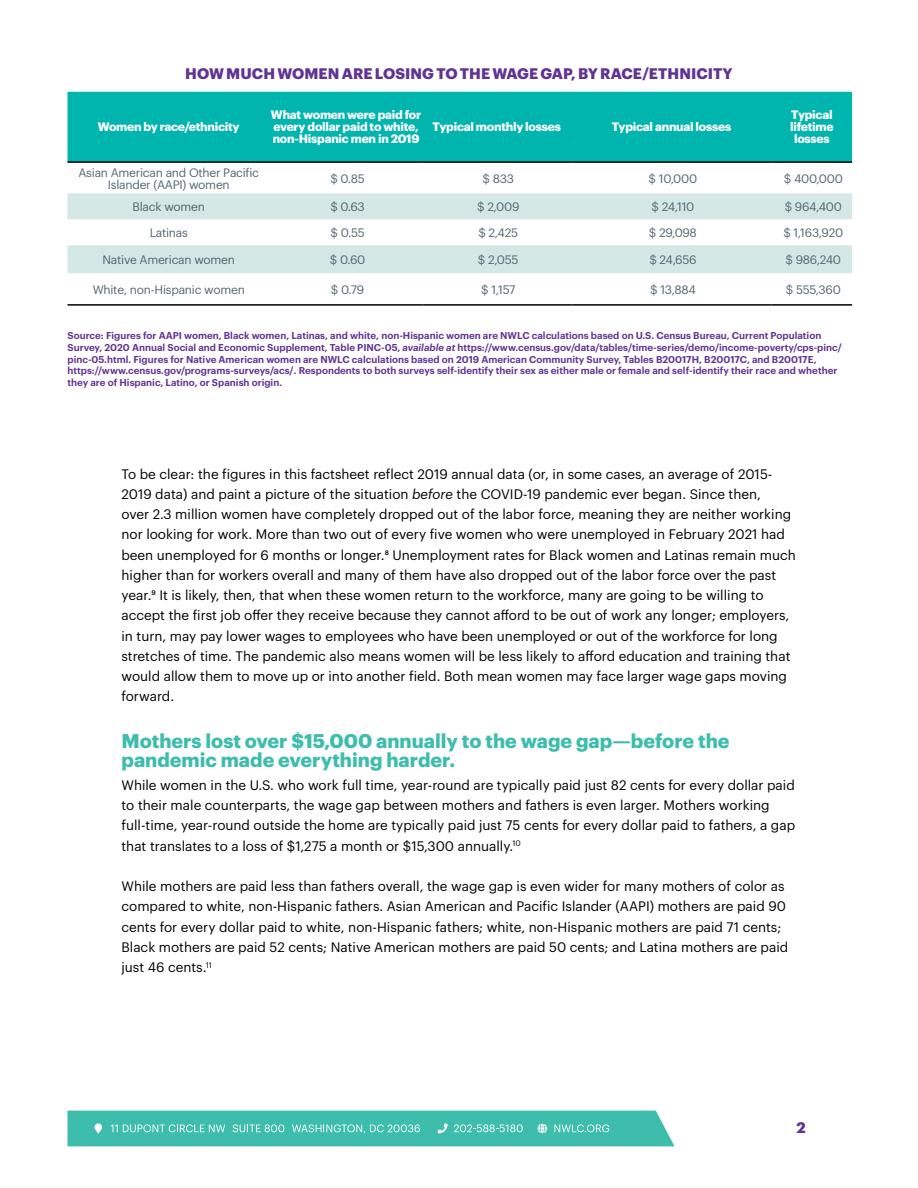
<style>
.page{position:relative;width:918px;height:1188px;background:#fff}
.page>*{position:absolute;margin:0;border:0;box-sizing:border-box;transform-origin:0 0}
.t1{font:700 19.5px/19.5px "Graphik";color:#3ebdad}
.t2{font:700 15px "Graphik";letter-spacing:.005em;color:#613393}
.t3{font:13.5px/20.2px "Graphik";color:#000}
.t4{font:12px/12px "Graphik";letter-spacing:-.02em;color:#546670;text-align:center}
.t5{font:700 12px/12px "Graphik";letter-spacing:-.02em;color:#fff}
.t6{font:600 9.75px/11.7px "Graphik";color:#633594}
.s1{font-style:italic}
</style>
<div class="page">
<svg style="left:67px;top:1111px;width:608px;height:35px;background:#4ac1b2"></svg>
<div style="left:68px;top:92px;width:784px;height:69px;background:#00b5ad"></div>
<svg style="left:68px;top:273px;width:784px;height:1px"></svg>
<svg style="left:68px;top:193px;width:784px;height:80px;fill:#d4e9e6"></svg>
<hr style="left:68px;top:161px;width:202px;height:2px;background:#000">
<hr style="left:270px;top:161px;width:152px;height:2px;background:#000">
<hr style="left:422px;top:161px;width:149px;height:2px;background:#000">
<hr style="left:571px;top:161px;width:201px;height:2px;background:#000">
<hr style="left:772px;top:161px;width:80px;height:2px;background:#000">
<hr style="left:68px;top:304px;width:202px;height:2px;background:#000">
<hr style="left:270px;top:304px;width:152px;height:2px;background:#000">
<hr style="left:422px;top:304px;width:149px;height:2px;background:#000">
<hr style="left:571px;top:304px;width:201px;height:2px;background:#000">
<hr style="left:772px;top:304px;width:80px;height:2px;background:#000">
<p class="t2" style="left:185px;top:62px;width:549px">HOW MUCH WOMEN ARE LOSING TO THE WAGE GAP, BY RACE/ETHNICITY</p>
<p class="t5" style="left:98px;top:120px;width:143px">Women by race/ethnicity</p>
<p class="t5" style="left:271px;top:108px;width:152px">What women were paid for every dollar paid to white, non-Hispanic men in 2019</p>
<p class="t5" style="left:433px;top:120px;width:130px">Typical monthly losses</p>
<p class="t5" style="left:612px;top:120px;width:121px">Typical annual losses</p>
<p class="t5" style="left:790px;top:108px;width:45px;text-align:center">Typical lifetime losses</p>
<p class="t4" style="left:78px;top:166px;width:182px">Asian American and Other Pacific<br>Islander (AAPI) women</p>
<p class="t4" style="left:330px;top:172px;width:36px">$ 0.85</p>
<p class="t4" style="left:483px;top:172px;width:33px">$ 833</p>
<p class="t4" style="left:649px;top:172px;width:50px">$ 10,000</p>
<p class="t4" style="left:784px;top:172px;width:61px">$ 400,000</p>
<p class="t4" style="left:133px;top:200px;width:74px">Black women</p>
<p class="t4" style="left:330px;top:200px;width:36px">$ 0.63</p>
<p class="t4" style="left:477px;top:200px;width:44px">$ 2,009</p>
<p class="t4" style="left:652px;top:200px;width:44px">$ 24,110</p>
<p class="t4" style="left:785px;top:200px;width:59px">$ 964,400</p>
<p class="t4" style="left:150px;top:226px;width:40px">Latinas</p>
<p class="t4" style="left:331px;top:226px;width:36px">$ 0.55</p>
<p class="t4" style="left:478px;top:226px;width:41px">$ 2,425</p>
<p class="t4" style="left:649px;top:226px;width:49px">$ 29,098</p>
<p class="t4" style="left:783px;top:226px;width:61px">$ 1,163,920</p>
<p class="t4" style="left:102px;top:253px;width:134px">Native American women</p>
<p class="t4" style="left:330px;top:253px;width:37px">$ 0.60</p>
<p class="t4" style="left:478px;top:253px;width:42px">$ 2,055</p>
<p class="t4" style="left:649px;top:253px;width:49px">$ 24,656</p>
<p class="t4" style="left:786px;top:253px;width:57px">$ 986,240</p>
<p class="t4" style="left:93px;top:282px;width:154px">White, non-Hispanic women</p>
<p class="t4" style="left:331px;top:282px;width:35px">$ 0.79</p>
<p class="t4" style="left:481px;top:282px;width:36px">$ 1,157</p>
<p class="t4" style="left:650px;top:282px;width:47px">$ 13,884</p>
<p class="t4" style="left:786px;top:282px;width:57px">$ 555,360</p>
<p class="t6" style="left:68px;top:329px;width:776px">Source: Figures for AAPI women, Black women, Latinas, and white, non-Hispanic women are NWLC calculations based on U.S. Census Bureau, Current Population Survey, 2020 Annual Social and Economic Supplement, Table PINC-05, <span class="s1">available at</span> https://www.census.gov/data/tables/time-series/demo/income-poverty/cps-pinc/ pinc-05.html. Figures for Native American women are NWLC calculations based on 2019 American Community Survey, Tables B20017H, B20017C, and B20017E, https://www.census.gov/programs-surveys/acs/. Respondents to both surveys self-identify their sex as either male or female and self-identify their race and whether they are of Hispanic, Latino, or Spanish origin.</p>
<p class="t3" style="left:122px;top:462px;width:676px">To be clear: the figures in this factsheet reflect 2019 annual data (or, in some cases, an average of 2015- 2019 data) and paint a picture of the situation <span class="s1">before</span> the COVID-19 pandemic ever began. Since then,<br>over 2.3 million women have completely dropped out of the labor force, meaning they are neither working nor looking for work. More than two out of every five women who were unemployed in February 2021 had been unemployed for 6 months or longer.8 Unemployment rates for Black women and Latinas remain much higher than for workers overall and many of them have also dropped out of the labor force over the past year.9 It is likely, then, that when these women return to the workforce, many are going to be willing to accept the first job offer they receive because they cannot afford to be out of work any longer; employers, in turn, may pay lower wages to employees who have been unemployed or out of the workforce for long stretches of time. The pandemic also means women will be less likely to afford education and training that would allow them to move up or into another field. Both mean women may face larger wage gaps moving forward.</p>
<h1 class="t1" style="left:122px;top:729px;width:610px">Mothers lost over $15,000 annually to the wage gap—before the pandemic made everything harder.</h1>
<p class="t3" style="left:122px;top:774px;width:675px">While women in the U.S. who work full time, year-round are typically paid just 82 cents for every dollar paid to their male counterparts, the wage gap between mothers and fathers is even larger. Mothers working full-time, year-round outside the home are typically paid just 75 cents for every dollar paid to fathers, a gap that translates to a loss of $1,275 a month or $15,300 annually.<sup>10</sup></p>
<p class="t3" style="left:122px;top:875px;width:668px">While mothers are paid less than fathers overall, the wage gap is even wider for many mothers of color as compared to white, non-Hispanic fathers. Asian American and Pacific Islander (AAPI) mothers are paid 90 cents for every dollar paid to white, non-Hispanic fathers; white, non-Hispanic mothers are paid 71 cents; Black mothers are paid 52 cents; Native American mothers are paid 50 cents; and Latina mothers are paid just 46 cents.<sup>11</sup></p>
<p class="t2" style="left:797px;top:1116px;width:11px">2</p>
</div>
